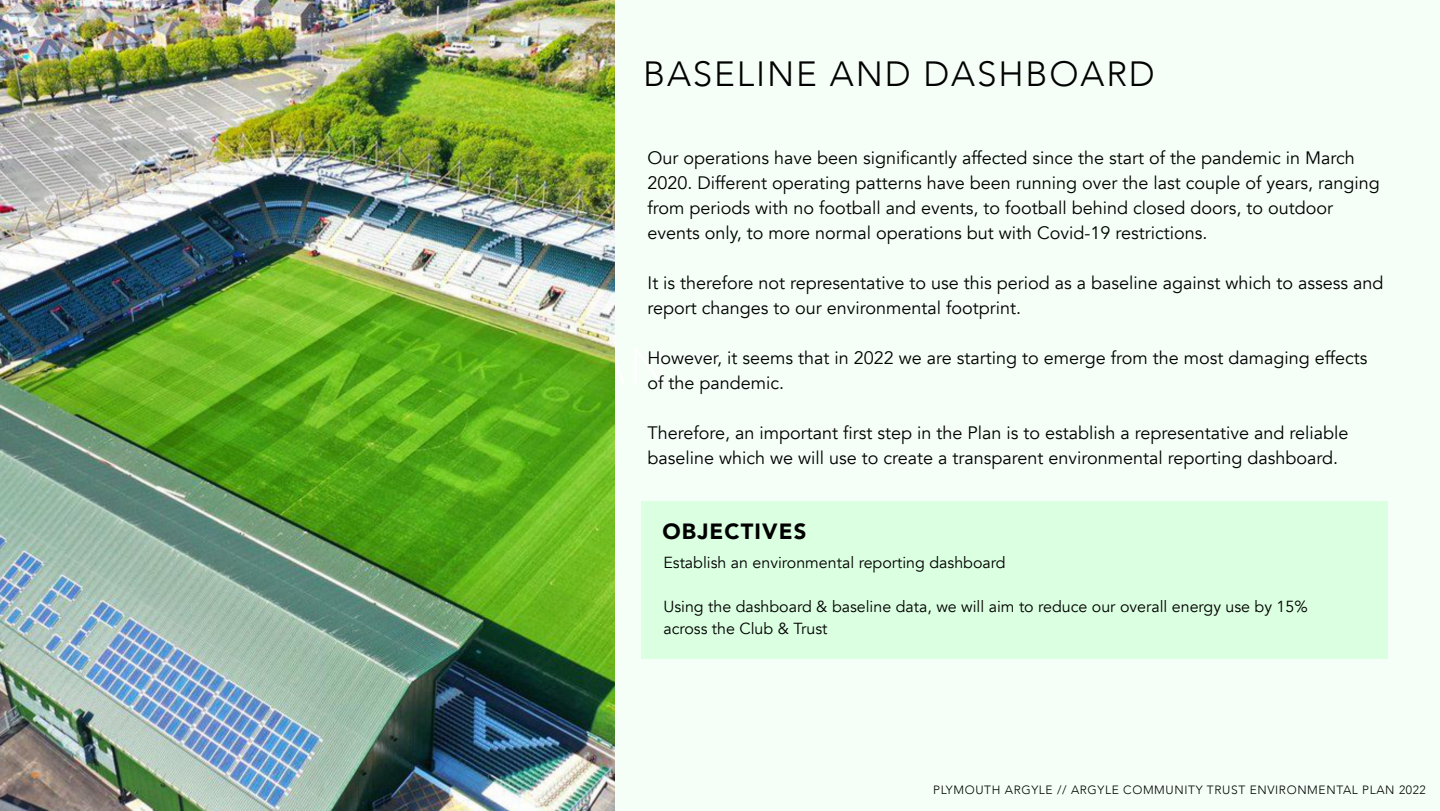
<style>
.page{position:relative;width:1440px;height:811px;background:#fff}
.page>*{position:absolute;margin:0;border:0;box-sizing:border-box;transform-origin:0 0}
.t1{font:300 35px "Avenir";letter-spacing:.055em;color:#000}
.t2{font:900 22px "Avenir";letter-spacing:.055em;color:#000}
.t3{font:18px/25px "Avenir";color:#000}
.t4{font:16px/22px "Avenir";color:#000}
.t5{font:300 12px "Avenir";letter-spacing:.055em;color:#000}
</style>
<div class="page">
<div style="left:555px;top:0;width:885px;height:810px;background:#f5fff8"></div>
<div style="left:641px;top:501px;width:747px;height:158px;background:#dbffe1"></div>
<img style="left:0;top:0;width:614px;height:810px">
<h1 class="t1" style="left:643px;top:51px;width:513px">BASELINE AND DASHBOARD</h1>
<p class="t3" style="left:648px;top:145px;width:734px">Our operations have been significantly affected since the start of the pandemic in March 2020. Different operating patterns have been running over the last couple of years, ranging from periods with no football and events, to football behind closed doors, to outdoor events only, to more normal operations but with Covid-19 restrictions.</p>
<p class="t3" style="left:648px;top:270px;width:738px">It is therefore not representative to use this period as a baseline against which to assess and report changes to our environmental footprint.</p>
<p class="t3" style="left:648px;top:345px;width:721px">However, it seems that in 2022 we are starting to emerge from the most damaging effects of the pandemic.</p>
<p class="t3" style="left:648px;top:420px;width:702px">Therefore, an important first step in the Plan is to establish a representative and reliable baseline which we will use to create a transparent environmental reporting dashboard.</p>
<p class="t2" style="left:663px;top:517px;width:146px">OBJECTIVES</p>
<p class="t4" style="left:663px;top:551px;width:344px">Establish an environmental reporting dashboard</p>
<p class="t4" style="left:663px;top:595px;width:646px">Using the dashboard &amp; baseline data, we will aim to reduce our overall energy use by 15% across the Club &amp; Trust</p>
<p class="t5" style="left:933px;top:782px;width:494px">PLYMOUTH ARGYLE // ARGYLE COMMUNITY TRUST ENVIRONMENTAL PLAN 2022</p>
</div>
